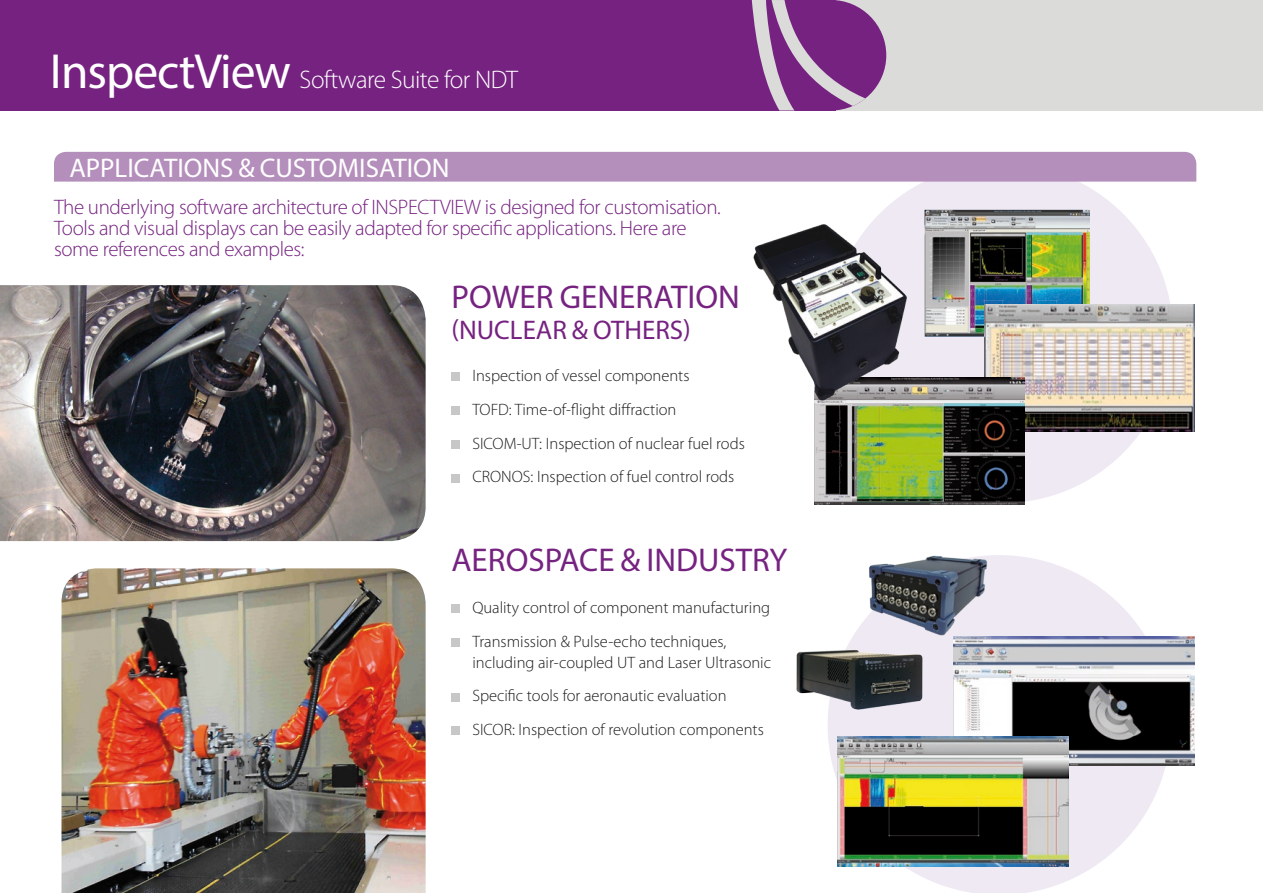
<style>
.page{position:relative;width:1263px;height:893px;background:#fff}
.page>*{position:absolute;margin:0;border:0;box-sizing:border-box;transform-origin:0 0}
.t1{font:33px "Myriad Pro";color:#762281}
.t2{font:27px "Myriad Pro";color:#fff}
.t3{font:27px "Myriad Pro";color:#762281}
.t4{font:300 25.5px "Myriad Pro";letter-spacing:-.02em;color:#fff}
.t5{font:300 21px/21px "Myriad Pro";letter-spacing:-.02em;color:#762281}
.t6{font:300 16.5px/21px "Myriad Pro";color:#1c1c1b}
.s1{font-weight:400;font-size:49.5px}
</style>
<div class="page">
<div style="left:662px;top:0;width:601px;height:110px;background:#dbdbda"></div>
<div style="left:0;top:0;width:836px;height:110px;background:#762281"></div>
<svg style="left:751px;top:0;width:135px;height:110px"></svg>
<div style="left:830px;top:163px;width:343px;height:340px;background:#efe9f3;border-radius:50%"></div>
<img style="left:925px;top:209px;width:164px;height:128px">
<img style="left:985px;top:304px;width:210px;height:127px">
<svg style="left:828px;top:555px;width:338px;height:338px;fill:#efe9f3"></svg>
<div style="left:54px;top:152px;width:1142px;height:30px;background:#b58fbc"></div>
<div style="left:451px;top:373px;width:9px;height:8px;background:#c7c7c7"></div>
<div style="left:451px;top:406px;width:9px;height:9px;background:#c7c7c7"></div>
<div style="left:451px;top:440px;width:9px;height:9px;background:#c7c7c7"></div>
<div style="left:451px;top:474px;width:9px;height:8px;background:#c7c7c7"></div>
<div style="left:451px;top:604px;width:9px;height:9px;background:#c7c7c7"></div>
<div style="left:451px;top:638px;width:9px;height:9px;background:#c7c7c7"></div>
<div style="left:451px;top:693px;width:9px;height:8px;background:#c7c7c7"></div>
<div style="left:451px;top:727px;width:9px;height:8px;background:#c7c7c7"></div>
<img style="left:0;top:285px;width:426px;height:257px">
<img style="left:61px;top:568px;width:365px;height:325px">
<img style="left:814px;top:377px;width:211px;height:127px">
<img style="left:954px;top:636px;width:241px;height:130px">
<img style="left:838px;top:737px;width:230px;height:129px">
<img style="left:753px;top:224px;width:156px;height:181px">
<img style="left:867px;top:555px;width:123px;height:81px">
<img style="left:796px;top:648px;width:129px;height:63px">
<p class="t4" style="left:50px;top:65px;width:470px"><span class="s1">InspectView</span> Software Suite for NDT</p>
<p class="t2" style="left:69px;top:151px;width:382px">APPLICATIONS &amp; CUSTOMISATION</p>
<p class="t5" style="left:54px;top:197px;width:668px">The underlying software architecture of INSPECTVIEW is designed for customisation.<br>Tools and visual displays can be easily adapted for specific applications. Here are some references and examples:</p>
<p class="t1" style="left:451px;top:276px;width:290px">POWER GENERATION</p>
<p class="t3" style="left:451px;top:313px;width:241px">(NUCLEAR &amp; OTHERS)</p>
<p class="t6" style="left:472px;top:365px;width:219px">Inspection of vessel components</p>
<p class="t6" style="left:472px;top:399px;width:206px">TOFD: Time-of-flight diffraction</p>
<p class="t6" style="left:472px;top:433px;width:274px">SICOM-UT: Inspection of nuclear fuel rods</p>
<p class="t6" style="left:472px;top:467px;width:264px">CRONOS: Inspection of fuel control rods</p>
<p class="t1" style="left:451px;top:539px;width:337px">AEROSPACE &amp; INDUSTRY</p>
<p class="t6" style="left:472px;top:597px;width:299px">Quality control of component manufacturing</p>
<p class="t6" style="left:472px;top:631px;width:300px">Transmission &amp; Pulse-echo techniques, including air-coupled UT and Laser Ultrasonic</p>
<p class="t6" style="left:472px;top:686px;width:256px">Specific tools for aeronautic evaluation</p>
<p class="t6" style="left:472px;top:719px;width:293px">SICOR: Inspection of revolution components</p>
</div>
